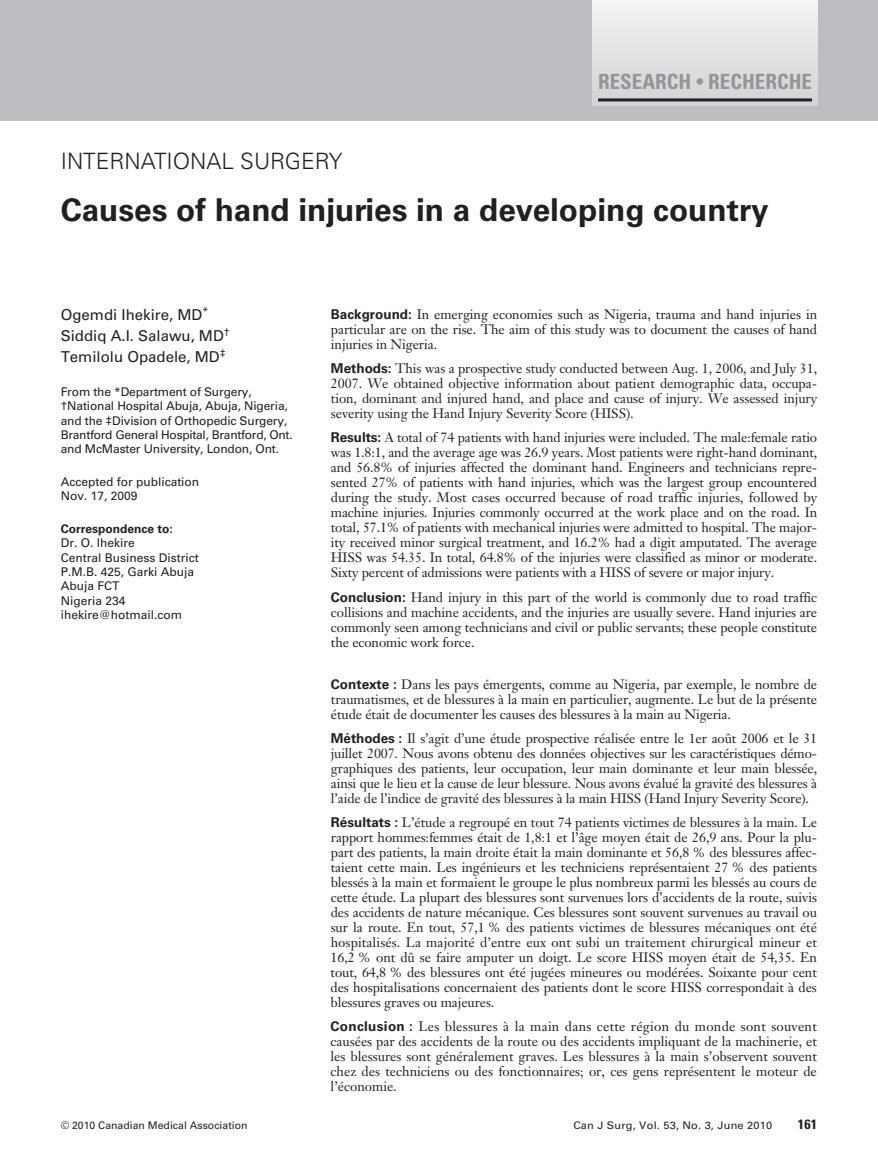
<style>
.page{position:relative;width:878px;height:1175px;background:#fff}
.page>*{position:absolute;margin:0;border:0;box-sizing:border-box;transform-origin:0 0}
.t1{font:700 31.5px "Univers";color:#231f20}
.t2{font:300 22.5px "Univers";color:#231f20}
.t3{font:700 condensed 21px "Univers";color:#939598}
.t4{font:15px/21px "Univers";color:#231f20}
.t5{font:13.5px/15px "Janson Text";letter-spacing:-.005em;color:#231f20;text-align:justify}
.t6{font:700 condensed 13.5px "Univers";color:#231f20;scale:1.05 1}
.t7{font:12px/14.4px "Univers";letter-spacing:-.01em;color:#231f20}
.t8{font:700 12px "Univers";color:#231f20}
.t9{font:10.5px "Univers";color:#231f20}
.t10{font:10.5px "Univers";color:#231f20;scale:1.05 1}
.s1{font-size:18px}
.s2{font-family:"Univers";font-weight:700}
</style>
<div class="page">
<div style="left:0;top:0;width:878px;height:120px;background:#bcbdc0"></div>
<div style="left:593px;top:0;width:224px;height:106px;background:linear-gradient(to bottom,#f3f4f5,#d1d3d5)"></div>
<hr style="left:598px;top:98px;width:214px;height:3px;background:#231f20">
<h3 class="t3" style="left:598px;top:74px;width:215px">RESEARCH <span class="s1">•</span> RECHERCHE</h3>
<h2 class="t2" style="left:61px;top:152px;width:283px">INTERNATIONAL SURGERY</h2>
<h1 class="t1" style="left:61px;top:198px;width:709px">Causes of hand injuries in a developing country</h1>
<p class="t4" style="left:61px;top:305px;width:171px">Ogemdi Ihekire, MD<sup>*<br></sup>Siddiq A.I. Salawu, MD<sup>†<br></sup>Temilolu Opadele, MD<sup>‡</sup></p>
<p class="t7" style="left:61px;top:385px;width:233px">From the *Department of Surgery, †National Hospital Abuja, Abuja, Nigeria, and the ‡Division of Orthopedic Surgery, Brantford General Hospital, Brantford, Ont. and McMaster University, London, Ont.</p>
<p class="t7" style="left:61px;top:475px;width:140px">Accepted for publication<br>Nov. 17, 2009</p>
<p class="t8" style="left:61px;top:524px;width:113px">Correspondence to:</p>
<p class="t7" style="left:61px;top:536px;width:139px">Dr. O. Ihekire<br>Central Business District<br>P.M.B. 425, Garki Abuja<br>Abuja FCT<br>Nigeria 234 ihekire@hotmail.com</p>
<p class="t5" style="left:331px;top:309px;width:488px"><span class="s2">Background:</span> In emerging economies such as Nigeria, trauma and hand injuries in particular are on the rise. The aim of this study was to document the causes of hand injuries in Nigeria.</p>
<p class="t5" style="left:331px;top:363px;width:488px"><span class="s2">Methods:</span> This was a prospective study conducted between Aug. 1, 2006, and July 31, 2007. We obtained objective information about patient demographic data, occupa&shy;tion, dominant and injured hand, and place and cause of injury. We assessed injury severity using the Hand Injury Severity Score (HISS).</p>
<p class="t5" style="left:331px;top:432px;width:488px"><span class="s2">Results:</span> A total of 74 patients with hand injuries were included. The male:female ratio was 1.8:1, and the average age was 26.9 years. Most patients were right-hand dominant, and 56.8% of injuries affected the dominant hand. Engineers and technicians repre&shy;sented 27% of patients with hand injuries, which was the largest group encountered during the study. Most cases occurred because of road traffic injuries, followed by machine injuries. Injuries commonly occurred at the work place and on the road. In total, 57.1% of patients with mechanical injuries were admitted to hospital. The major&shy;ity received minor surgical treatment, and 16.2% had a digit amputated. The average HISS was 54.35. In total, 64.8% of the injuries were classified as minor or moderate.<br>Sixty percent of admissions were patients with a HISS of severe or major injury.</p>
<p class="t5" style="left:331px;top:591px;width:488px"><span class="s2">Conclusion:</span> Hand injury in this part of the world is commonly due to road traffic collisions and machine accidents, and the injuries are usually severe. Hand injuries are commonly seen among technicians and civil or public servants; these people constitute the economic work force.</p>
<p class="t5" style="left:331px;top:678px;width:488px"><span class="s2">Contexte :</span> Dans les pays émergents, comme au Nigeria, par exemple, le nombre de traumatismes, et de blessures à la main en particulier, augmente. Le but de la présente étude était de documenter les causes des blessures à la main au Nigeria.</p>
<p class="t5" style="left:331px;top:732px;width:488px"><span class="s2">Méthodes :</span> Il s’agit d’une étude prospective réalisée entre le 1er août 2006 et le 31 juillet 2007. Nous avons obtenu des données objectives sur les caractéristiques démo&shy;graphiques des patients, leur occupation, leur main dominante et leur main blessée, ainsi que le lieu et la cause de leur blessure. Nous avons évalué la gravité des blessures à l’aide de l’indice de gravité des blessures à la main HISS (Hand Injury Severity Score).</p>
<p class="t5" style="left:330px;top:816px;width:488px"><span class="s2">Résultats :</span> L’étude a regroupé en tout 74 patients victimes de blessures à la main. Le rapport hommes:femmes était de 1,8:1 et l’âge moyen était de 26,9 ans. Pour la plu&shy;part des patients, la main droite était la main dominante et 56,8 % des blessures affec&shy;taient cette main. Les ingénieurs et les techniciens représentaient 27 % des patients blessés à la main et formaient le groupe le plus nombreux parmi les blessés au cours de cette étude. La plupart des blessures sont survenues lors d’accidents de la route, suivis des accidents de nature mécanique. Ces blessures sont souvent survenues au travail ou sur la route. En tout, 57,1 % des patients victimes de blessures mécaniques ont été hospitalisés. La majorité d’entre eux ont subi un traitement chirurgical mineur et 16,2 % ont dû se faire amputer un doigt. Le score HISS moyen était de 54,35. En tout, 64,8 % des blessures ont été jugées mineures ou modérées. Soixante pour cent des hospitalisations concernaient des patients dont le score HISS correspondait à des blessures graves ou majeures.</p>
<p class="t5" style="left:330px;top:1020px;width:488px"><span class="s2">Conclusion :</span> Les blessures à la main dans cette région du monde sont souvent causées par des accidents de la route ou des accidents impliquant de la machinerie, et les blessures sont généralement graves. Les blessures à la main s’observent souvent chez des techniciens ou des fonctionnaires; or, ces gens représentent le moteur de l’économie.</p>
<p class="t9" style="left:61px;top:1121px;width:188px">© 2010 Canadian Medical Association</p>
<p class="t10" style="left:573px;top:1121px;width:191px">Can J Surg, Vol. 53, No. 3, June 2010</p>
<p class="t6" style="left:797px;top:1119px;width:20px">161</p>
</div>
